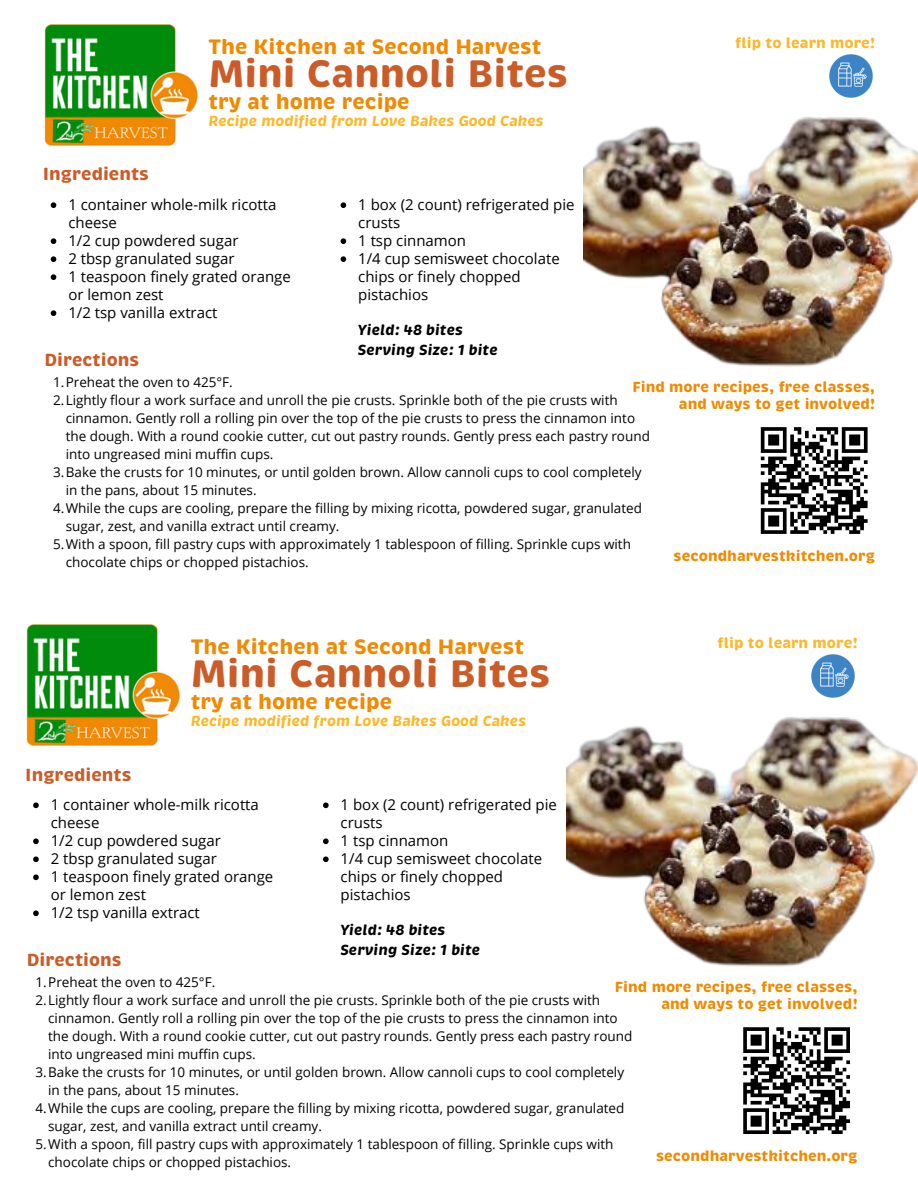
<style>
.page{position:relative;width:918px;height:1188px;background:#fff}
.page>*{position:absolute;margin:0;border:0;box-sizing:border-box;transform-origin:0 0}
.t1{font:700 39.15px "Brevia";color:#cb5c28}
.t2{font:700 21.45px "Brevia";color:#f18a00}
.t3{font:700 18px "Brevia";color:#cb5c28}
.t4{font:15px/18px "Open Sans";color:#000}
.t5{font:700 15px "Brevia";color:#f18a00}
.t6{font:italic 700 15px "Brevia";color:#feb728}
.t7{font:italic 700 15px "Brevia";color:#000}
.t8{font:700 15px "Brevia";color:#feb728}
.t9{font:13.5px/18px "Open Sans";color:#000}
</style>
<div class="page">
<img style="left:44px;top:24px;width:154px;height:122px">
<svg style="left:760px;top:427px;width:108px;height:107px"></svg>
<img style="left:584px;top:117px;width:334px;height:250px">
<img style="left:829px;top:55px;width:43px;height:43px">
<svg style="left:51px;top:202px;width:5px;height:6px"></svg>
<svg style="left:51px;top:238px;width:5px;height:6px"></svg>
<svg style="left:51px;top:256px;width:5px;height:6px"></svg>
<svg style="left:51px;top:274px;width:5px;height:6px"></svg>
<svg style="left:51px;top:310px;width:5px;height:6px"></svg>
<svg style="left:341px;top:202px;width:5px;height:6px"></svg>
<svg style="left:341px;top:238px;width:5px;height:6px"></svg>
<svg style="left:341px;top:256px;width:5px;height:6px"></svg>
<img style="left:26px;top:624px;width:154px;height:122px">
<svg style="left:743px;top:1027px;width:107px;height:107px"></svg>
<img style="left:566px;top:717px;width:352px;height:250px">
<img style="left:812px;top:655px;width:43px;height:43px">
<svg style="left:33px;top:802px;width:6px;height:6px"></svg>
<svg style="left:33px;top:838px;width:6px;height:6px"></svg>
<svg style="left:33px;top:856px;width:6px;height:6px"></svg>
<svg style="left:33px;top:874px;width:6px;height:6px"></svg>
<svg style="left:33px;top:910px;width:6px;height:6px"></svg>
<svg style="left:323px;top:802px;width:6px;height:6px"></svg>
<svg style="left:323px;top:838px;width:6px;height:6px"></svg>
<svg style="left:323px;top:856px;width:6px;height:6px"></svg>
<p class="t2" style="left:208px;top:32px;width:335px">The Kitchen at Second Harvest</p>
<p class="t2" style="left:208px;top:87px;width:203px">try at home recipe</p>
<p class="t6" style="left:208px;top:111px;width:337px">Recipe modified from Love Bakes Good Cakes</p>
<p class="t1" style="left:208px;top:48px;width:361px">Mini Cannoli Bites</p>
<p class="t3" style="left:43px;top:162px;width:108px">Ingredients</p>
<p class="t4" style="left:68px;top:195px;width:210px">1 container whole-milk ricotta cheese</p>
<p class="t4" style="left:68px;top:231px;width:172px">1/2 cup powdered sugar</p>
<p class="t4" style="left:68px;top:249px;width:168px">2 tbsp granulated sugar</p>
<p class="t4" style="left:68px;top:267px;width:224px">1 teaspoon finely grated orange or lemon zest</p>
<p class="t4" style="left:68px;top:303px;width:151px">1/2 tsp vanilla extract</p>
<p class="t3" style="left:44px;top:348px;width:96px">Directions</p>
<p class="t4" style="left:358px;top:195px;width:218px">1 box (2 count) refrigerated pie crusts</p>
<p class="t4" style="left:358px;top:231px;width:109px">1 tsp cinnamon</p>
<p class="t4" style="left:358px;top:249px;width:203px">1/4 cup semisweet chocolate chips or finely chopped pistachios</p>
<p class="t7" style="left:358px;top:320px;width:107px">Yield: 48 bites</p>
<p class="t7" style="left:358px;top:340px;width:141px">Serving Size: 1 bite</p>
<p class="t8" style="left:735px;top:33px;width:142px">flip to learn more!</p>
<p class="t9" style="left:53px;top:372px;width:181px">1.Preheat the oven to 425°F.</p>
<p class="t9" style="left:66px;top:390px;width:586px;text-indent:-13px">2.Lightly flour a work surface and unroll the pie crusts. Sprinkle both of the pie crusts with cinnamon. Gently roll a rolling pin over the top of the pie crusts to press the cinnamon into the dough. With a round cookie cutter, cut out pastry rounds. Gently press each pastry round into ungreased mini muffin cups.</p>
<p class="t9" style="left:66px;top:462px;width:577px;text-indent:-13px">3.Bake the crusts for 10 minutes, or until golden brown. Allow cannoli cups to cool completely in the pans, about 15 minutes.</p>
<p class="t9" style="left:66px;top:498px;width:578px;text-indent:-13px">4.While the cups are cooling, prepare the filling by mixing ricotta, powdered sugar, granulated sugar, zest, and vanilla extract until creamy.</p>
<p class="t9" style="left:66px;top:534px;width:567px;text-indent:-13px">5.With a spoon, fill pastry cups with approximately 1 tablespoon of filling. Sprinkle cups with chocolate chips or chopped pistachios.</p>
<p class="t5" style="left:632px;top:377px;width:244px">Find more recipes, free classes,</p>
<p class="t5" style="left:679px;top:394px;width:198px">and ways to get involved!</p>
<p class="t5" style="left:674px;top:546px;width:203px">secondharvestkitchen.org</p>
<p class="t2" style="left:191px;top:633px;width:335px">The Kitchen at Second Harvest</p>
<p class="t2" style="left:191px;top:687px;width:203px">try at home recipe</p>
<p class="t6" style="left:191px;top:711px;width:337px">Recipe modified from Love Bakes Good Cakes</p>
<p class="t1" style="left:191px;top:648px;width:361px">Mini Cannoli Bites</p>
<p class="t3" style="left:25px;top:763px;width:108px">Ingredients</p>
<p class="t4" style="left:51px;top:796px;width:210px">1 container whole-milk ricotta cheese</p>
<p class="t4" style="left:51px;top:832px;width:172px">1/2 cup powdered sugar</p>
<p class="t4" style="left:51px;top:850px;width:168px">2 tbsp granulated sugar</p>
<p class="t4" style="left:51px;top:868px;width:224px">1 teaspoon finely grated orange or lemon zest</p>
<p class="t4" style="left:51px;top:904px;width:151px">1/2 tsp vanilla extract</p>
<p class="t3" style="left:27px;top:948px;width:96px">Directions</p>
<p class="t4" style="left:341px;top:796px;width:218px">1 box (2 count) refrigerated pie crusts</p>
<p class="t4" style="left:341px;top:832px;width:109px">1 tsp cinnamon</p>
<p class="t4" style="left:341px;top:850px;width:203px">1/4 cup semisweet chocolate chips or finely chopped pistachios</p>
<p class="t7" style="left:340px;top:920px;width:107px">Yield: 48 bites</p>
<p class="t7" style="left:340px;top:940px;width:141px">Serving Size: 1 bite</p>
<p class="t8" style="left:718px;top:633px;width:142px">flip to learn more!</p>
<p class="t9" style="left:36px;top:973px;width:181px">1.Preheat the oven to 425°F.</p>
<p class="t9" style="left:48px;top:991px;width:586px;text-indent:-13px">2.Lightly flour a work surface and unroll the pie crusts. Sprinkle both of the pie crusts with cinnamon. Gently roll a rolling pin over the top of the pie crusts to press the cinnamon into the dough. With a round cookie cutter, cut out pastry rounds. Gently press each pastry round into ungreased mini muffin cups.</p>
<p class="t9" style="left:48px;top:1063px;width:577px;text-indent:-13px">3.Bake the crusts for 10 minutes, or until golden brown. Allow cannoli cups to cool completely in the pans, about 15 minutes.</p>
<p class="t9" style="left:48px;top:1099px;width:578px;text-indent:-13px">4.While the cups are cooling, prepare the filling by mixing ricotta, powdered sugar, granulated sugar, zest, and vanilla extract until creamy.</p>
<p class="t9" style="left:48px;top:1135px;width:567px;text-indent:-13px">5.With a spoon, fill pastry cups with approximately 1 tablespoon of filling. Sprinkle cups with chocolate chips or chopped pistachios.</p>
<p class="t5" style="left:615px;top:977px;width:244px">Find more recipes, free classes,</p>
<p class="t5" style="left:661px;top:994px;width:198px">and ways to get involved!</p>
<p class="t5" style="left:656px;top:1146px;width:203px">secondharvestkitchen.org</p>
</div>
